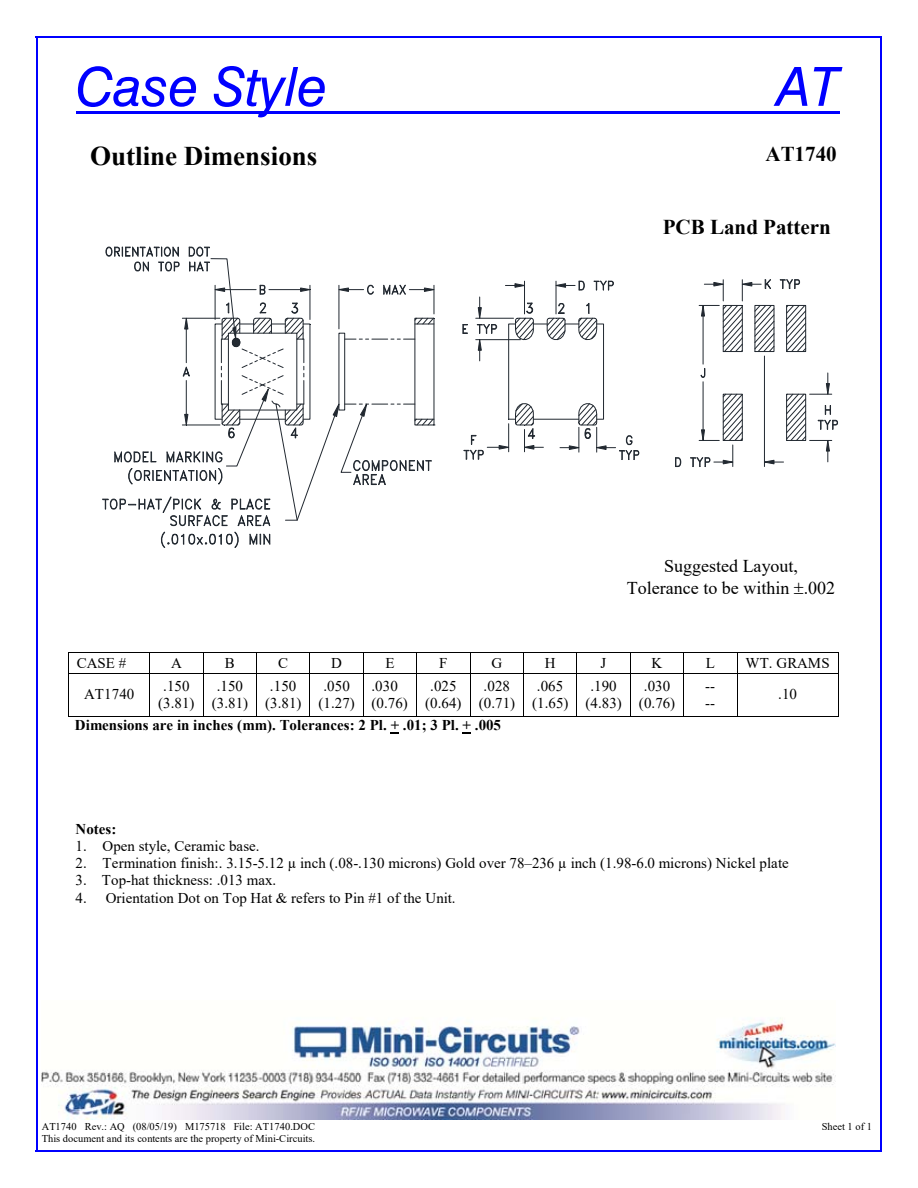
<style>
.page{position:relative;width:918px;height:1188px;background:#fff}
.page>*{position:absolute;margin:0;border:0;box-sizing:border-box;transform-origin:0 0}
.t1{font:italic 54px "Swis 721 BT";color:#00f}
.t2{font:700 27px "Times New Roman";color:#000}
.t3{font:700 21px "Times New Roman";color:#000}
.t4{font:18px/22.4px "Times New Roman";color:#000;text-align:center}
.t5{font:15px/17.2px "Times New Roman";letter-spacing:.005em;color:#000;text-align:center}
.t6{font:700 15px "Times New Roman";color:#000}
.t7{font:10.5px "Times New Roman";color:#000}
</style>
<div class="page">
<img style="left:42px;top:1018px;width:794px;height:102px">
<hr style="left:76px;top:111px;width:764px;height:3px;background:#00f">
<hr style="left:533px;top:419px;width:46px;height:1px;background:#212830">
<div style="left:597px;top:324px;width:7px;height:95px;border:1px solid #212830"></div>
<svg style="left:786px;top:305px;width:20px;height:47px"></svg>
<hr style="left:524px;top:281px;width:1px;height:33px;background:#212830">
<hr style="left:556px;top:281px;width:1px;height:33px;background:#212830">
<svg style="left:505px;top:283px;width:19px;height:4px"></svg>
<svg style="left:555px;top:281px;width:29px;height:9px"></svg>
<svg style="left:594px;top:281px;width:20px;height:9px"></svg>
<hr style="left:476px;top:318px;width:38px;height:1px;background:#212830">
<hr style="left:476px;top:339px;width:45px;height:1px;background:#212830">
<svg style="left:515px;top:303px;width:82px;height:38px"></svg>
<svg style="left:463px;top:324px;width:5px;height:10px"></svg>
<svg style="left:477px;top:297px;width:20px;height:64px"></svg>
<svg style="left:464px;top:400px;width:79px;height:59px"></svg>
<svg style="left:560px;top:400px;width:79px;height:60px"></svg>
<hr style="left:764px;top:356px;width:1px;height:111px;background:#212830">
<svg style="left:765px;top:373px;width:73px;height:91px"></svg>
<svg style="left:675px;top:458px;width:6px;height:9px"></svg>
<hr style="left:703px;top:316px;width:1px;height:48px;background:#212830">
<hr style="left:703px;top:382px;width:1px;height:48px;background:#212830">
<svg style="left:690px;top:394px;width:53px;height:73px"></svg>
<svg style="left:701px;top:368px;width:4px;height:10px"></svg>
<svg style="left:699px;top:279px;width:75px;height:74px"></svg>
<svg style="left:780px;top:279px;width:20px;height:10px"></svg>
<svg style="left:103px;top:247px;width:332px;height:301px"></svg>
<hr style="left:68px;top:652px;width:771px;height:1px;background:#000">
<svg style="left:68px;top:653px;width:1px;height:20px"></svg>
<svg style="left:203px;top:653px;width:1px;height:20px"></svg>
<svg style="left:256px;top:653px;width:1px;height:20px"></svg>
<svg style="left:363px;top:653px;width:1px;height:20px"></svg>
<svg style="left:416px;top:653px;width:1px;height:20px"></svg>
<svg style="left:470px;top:653px;width:1px;height:20px"></svg>
<svg style="left:523px;top:653px;width:1px;height:20px"></svg>
<svg style="left:630px;top:653px;width:1px;height:20px"></svg>
<svg style="left:683px;top:653px;width:1px;height:20px"></svg>
<svg style="left:737px;top:653px;width:1px;height:20px"></svg>
<svg style="left:838px;top:653px;width:1px;height:20px"></svg>
<hr style="left:68px;top:673px;width:771px;height:1px;background:#000">
<hr style="left:68px;top:673px;width:1px;height:44px;background:#000">
<hr style="left:68px;top:716px;width:82px;height:1px;background:#000">
<hr style="left:150px;top:673px;width:1px;height:44px;background:#000">
<hr style="left:150px;top:716px;width:53px;height:1px;background:#000">
<hr style="left:203px;top:673px;width:1px;height:44px;background:#000">
<hr style="left:204px;top:716px;width:52px;height:1px;background:#000">
<hr style="left:256px;top:673px;width:1px;height:44px;background:#000">
<hr style="left:257px;top:716px;width:53px;height:1px;background:#000">
<hr style="left:310px;top:673px;width:1px;height:44px;background:#000">
<hr style="left:310px;top:716px;width:53px;height:1px;background:#000">
<hr style="left:363px;top:673px;width:1px;height:44px;background:#000">
<hr style="left:364px;top:716px;width:52px;height:1px;background:#000">
<hr style="left:416px;top:673px;width:1px;height:44px;background:#000">
<hr style="left:417px;top:716px;width:53px;height:1px;background:#000">
<hr style="left:470px;top:673px;width:1px;height:44px;background:#000">
<hr style="left:471px;top:716px;width:52px;height:1px;background:#000">
<hr style="left:523px;top:673px;width:1px;height:44px;background:#000">
<hr style="left:524px;top:716px;width:53px;height:1px;background:#000">
<hr style="left:577px;top:673px;width:1px;height:44px;background:#000">
<hr style="left:577px;top:716px;width:53px;height:1px;background:#000">
<hr style="left:630px;top:673px;width:1px;height:44px;background:#000">
<hr style="left:631px;top:716px;width:52px;height:1px;background:#000">
<hr style="left:683px;top:673px;width:1px;height:44px;background:#000">
<hr style="left:684px;top:716px;width:53px;height:1px;background:#000">
<hr style="left:737px;top:673px;width:1px;height:44px;background:#000">
<hr style="left:737px;top:716px;width:101px;height:1px;background:#000">
<hr style="left:838px;top:673px;width:1px;height:44px;background:#000">
<hr style="left:36px;top:36px;width:846px;height:1px;background:#00f">
<hr style="left:36px;top:37px;width:1px;height:1114px;background:#00f">
<hr style="left:881px;top:37px;width:1px;height:1114px;background:#00f">
<hr style="left:36px;top:1151px;width:846px;height:1px;background:#00f">
<h1 class="t1" style="left:76px;top:54px;width:253px">Case Style</h1>
<h1 class="t1" style="left:778px;top:54px;width:63px">AT</h1>
<h2 class="t2" style="left:90px;top:141px;width:229px">Outline Dimensions</h2>
<h3 class="t3" style="left:766px;top:143px;width:73px">AT1740</h3>
<h3 class="t3" style="left:663px;top:216px;width:170px">PCB Land Pattern</h3>
<p class="t4" style="left:627px;top:555px;width:210px">Suggested Layout,<br>Tolerance to be within .002</p>
<p class="t5" style="left:77px;top:654px;width:51px">CASE #</p>
<p class="t5" style="left:171px;top:654px;width:12px">A</p>
<p class="t5" style="left:225px;top:654px;width:11px">B</p>
<p class="t5" style="left:278px;top:654px;width:11px">C</p>
<p class="t5" style="left:331px;top:654px;width:12px">D</p>
<p class="t5" style="left:386px;top:654px;width:11px">E</p>
<p class="t5" style="left:439px;top:654px;width:10px">F</p>
<p class="t5" style="left:491px;top:654px;width:12px">G</p>
<p class="t5" style="left:545px;top:654px;width:12px">H</p>
<p class="t5" style="left:601px;top:654px;width:7px">J</p>
<p class="t5" style="left:652px;top:654px;width:12px">K</p>
<p class="t5" style="left:706px;top:654px;width:11px">L</p>
<p class="t5" style="left:746px;top:654px;width:86px">WT. GRAMS</p>
<p class="t5" style="left:84px;top:686px;width:52px">AT1740</p>
<p class="t5" style="left:158px;top:677px;width:38px">.150 (3.81)</p>
<p class="t5" style="left:212px;top:677px;width:38px">.150 (3.81)</p>
<p class="t5" style="left:265px;top:677px;width:38px">.150 (3.81)</p>
<p class="t5" style="left:319px;top:677px;width:38px">.050 (1.27)</p>
<p class="t5" style="left:372px;top:677px;width:38px;text-align:left">.030 (0.76)</p>
<p class="t5" style="left:425px;top:677px;width:38px">.025 (0.64)</p>
<p class="t5" style="left:479px;top:677px;width:38px">.028 (0.71)</p>
<p class="t5" style="left:532px;top:677px;width:38px">.065 (1.65)</p>
<p class="t5" style="left:586px;top:677px;width:38px">.190 (4.83)</p>
<p class="t5" style="left:639px;top:677px;width:38px">.030 (0.76)</p>
<p class="t5" style="left:705px;top:677px;width:12px;text-align:left">-- --</p>
<p class="t5" style="left:778px;top:686px;width:20px">.10</p>
<p class="t6" style="left:75px;top:717px;width:428px">Dimensions are in inches (mm). Tolerances: 2 Pl. + .01; 3 Pl. + .005</p>
<p class="t6" style="left:76px;top:821px;width:42px">Notes:</p>
<p class="t5" style="left:76px;top:837px;width:185px">1. Open style, Ceramic base.</p>
<p class="t5" style="left:76px;top:854px;width:715px">2. Termination finish:. 3.15-5.12 µ inch (.08-.130 microns) Gold over 78–236 µ inch (1.98-6.0 microns) Nickel plate</p>
<p class="t5" style="left:76px;top:872px;width:202px">3. Top-hat thickness: .013 max.</p>
<p class="t5" style="left:76px;top:889px;width:382px">4. Orientation Dot on Top Hat &amp; refers to Pin #1 of the Unit.</p>
<p class="t7" style="left:42px;top:1121px;width:275px">AT1740 Rev.: AQ (08/05/19) M175718 File: AT1740.DOC</p>
<p class="t7" style="left:822px;top:1121px;width:52px">Sheet 1 of 1</p>
<p class="t7" style="left:42px;top:1133px;width:275px">This document and its contents are the property of Mini-Circuits.</p>
</div>
